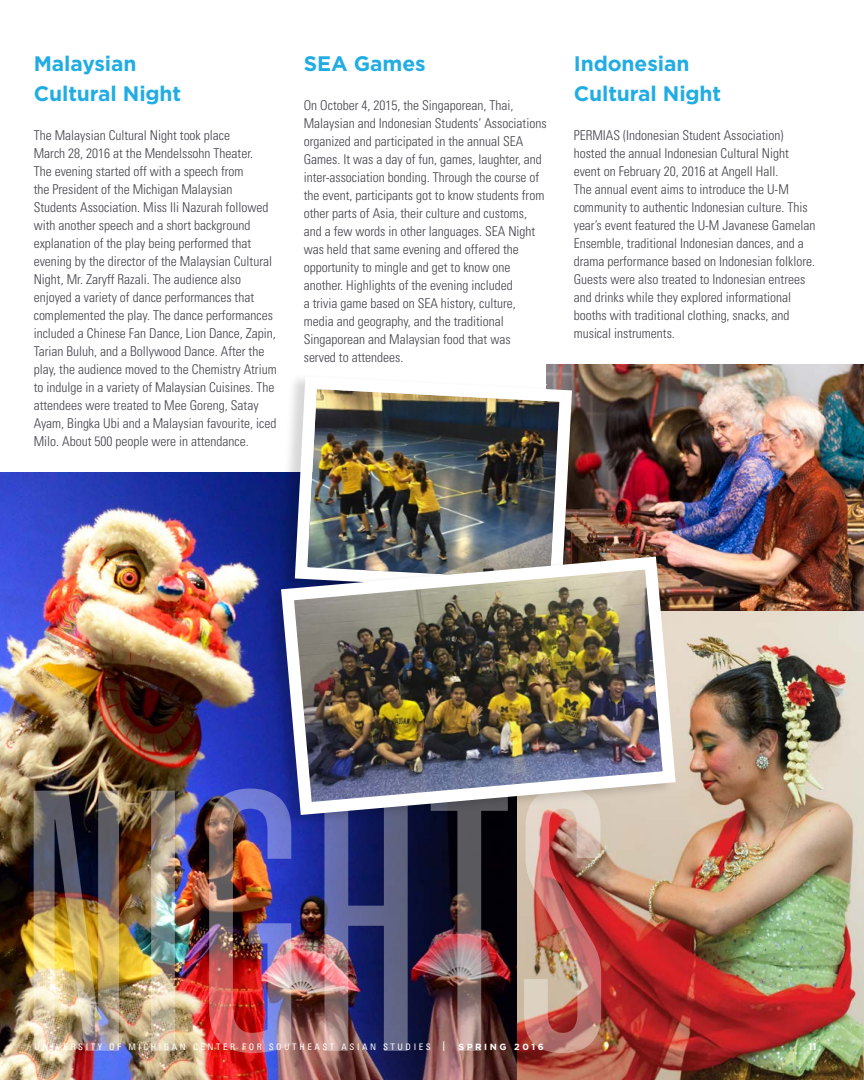
<style>
.page{position:relative;width:864px;height:1080px;background:#fff}
.page>*{position:absolute;margin:0;border:0;box-sizing:border-box;transform-origin:0 0}
.t1{font:700 21px/30px "Gotham";letter-spacing:-.005em;color:#21ade3}
.t2{font:300 condensed 13.5px/18px "Univers";color:#43424a}
.t3{font:700 9.75px "Gotham";color:#fff}
.t4{font:condensed 9px "Univers";letter-spacing:.28em;color:#fff}
.t5{font:700 9px "Gotham";letter-spacing:.28em;color:#fff}
.s1{font-size:13.5px}
</style>
<div class="page">
<img style="left:516px;top:610px;width:348px;height:470px">
<img style="left:547px;top:364px;width:317px;height:246px">
<img style="left:0;top:472px;width:516px;height:608px">
<svg style="left:0;top:472px;width:4px;height:79px"></svg>
<div style="left:278px;top:372px;width:293px;height:233px;background:#000;opacity:.16"></div>
<img style="left:289px;top:370px;width:289px;height:180px">
<img style="left:0;top:789px;width:601px;height:264px">
<div style="left:264px;top:552px;width:411px;height:275px;background:#000;opacity:.16"></div>
<img style="left:275px;top:550px;width:407px;height:271px">
<h1 class="t1" style="left:34px;top:48px;width:149px">Malaysian<br>Cultural Night</h1>
<p class="t2" style="left:34px;top:126px;width:244px">The Malaysian Cultural Night took place<br>March 28, 2016 at the Mendelssohn Theater.<br>The evening started off with a speech from<br>the President of the Michigan Malaysian Students Association. Miss Ili Nazurah followed with another speech and a short background explanation of the play being performed that evening by the director of the Malaysian Cultural Night, Mr. Zaryff Razali. The audience also enjoyed a variety of dance performances that complemented the play. The dance performances included a Chinese Fan Dance, Lion Dance, Zapin, Tarian Buluh, and a Bollywood Dance. After the play, the audience moved to the Chemistry Atrium to indulge in a variety of Malaysian Cuisines. The attendees were treated to Mee Goreng, Satay Ayam, Bingka Ubi and a Malaysian favourite, iced Milo. About 500 people were in attendance.</p>
<h1 class="t1" style="left:304px;top:48px;width:124px">SEA Games</h1>
<p class="t2" style="left:304px;top:96px;width:244px">On October 4, 2015, the Singaporean, Thai, Malaysian and Indonesian Students’ Associations organized and participated in the annual SEA Games. It was a day of fun, games, laughter, and inter-association bonding. Through the course of the event, participants got to know students from other parts of Asia, their culture and customs, and a few words in other languages. SEA Night was held that same evening and offered the opportunity to mingle and get to know one another. Highlights of the evening included<br>a trivia game based on SEA history, culture, media and geography, and the traditional Singaporean and Malaysian food that was<br>served to attendees.</p>
<h1 class="t1" style="left:574px;top:48px;width:149px">Indonesian<br>Cultural Night</h1>
<p class="t2" style="left:574px;top:126px;width:243px">PERMIAS (Indonesian Student Association) hosted the annual Indonesian Cultural Night event on February 20, 2016 at Angell Hall.<br>The annual event aims to introduce the U-M community to authentic Indonesian culture. This year’s event featured the U-M Javanese Gamelan Ensemble, traditional Indonesian dances, and a drama performance based on Indonesian folklore.<br>Guests were also treated to Indonesian entrees and drinks while they explored informational booths with traditional clothing, snacks, and musical instruments.</p>
<p class="t4" style="left:35px;top:1041px;width:413px">UNIVERSITY OF MICHIGAN CENTER FOR SOUTHEAST ASIAN STUDIES <span class="s1">|</span></p>
<p class="t5" style="left:458px;top:1041px;width:87px">SPRING 2016</p>
<p class="t3" style="left:809px;top:1041px;width:10px">11</p>
</div>
